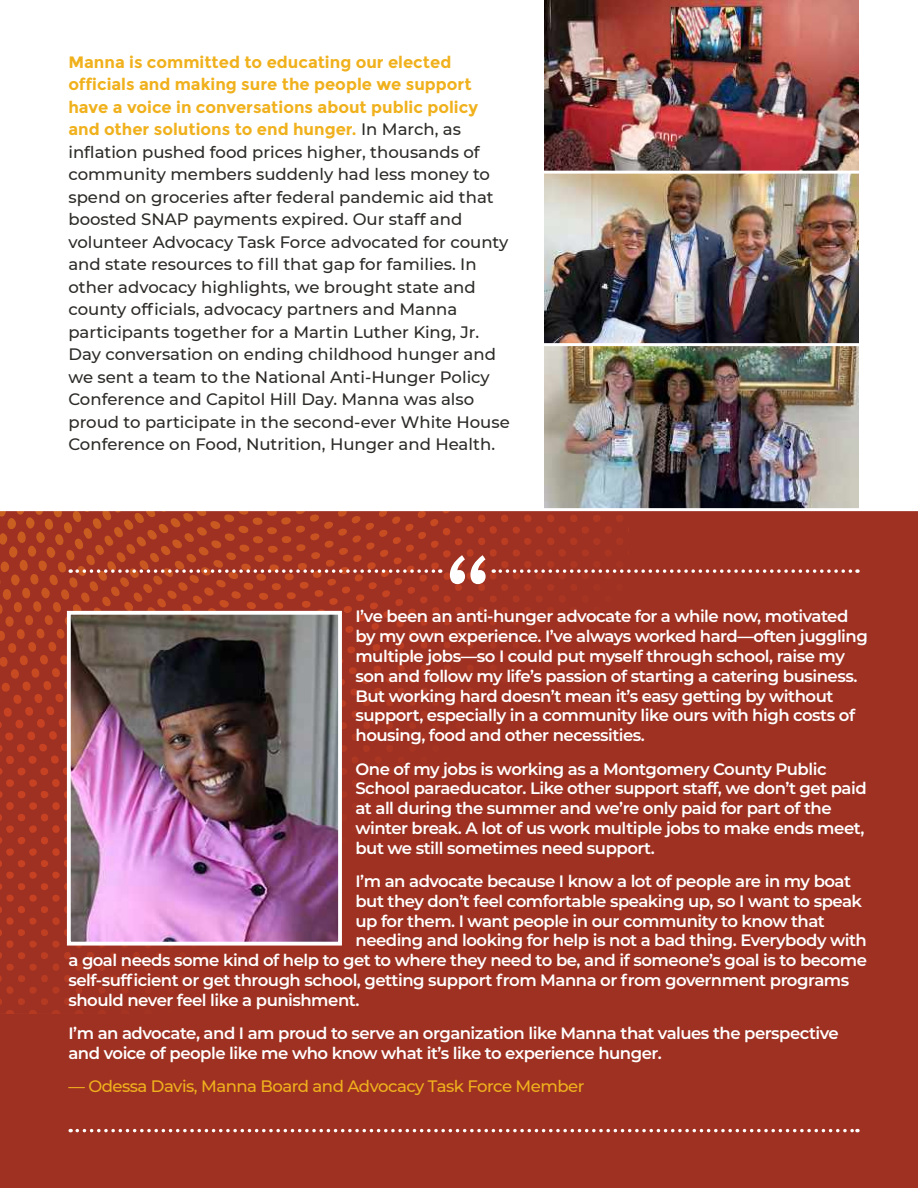
<style>
.page{position:relative;width:918px;height:1188px;background:#fff}
.page>*{position:absolute;margin:0;border:0;box-sizing:border-box;transform-origin:0 0}
.t1{font:600 16.5px/19.8px "Montserrat";letter-spacing:-.03em;color:#fff}
.t2{font:500 16.5px/22.5px "Montserrat";color:#2c2b28}
.t3{font:500 16.5px "Montserrat";letter-spacing:-.03em;color:#f0b11d}
.s1{font-weight:700;color:#f0b11d}
</style>
<div class="page">
<img style="left:545px;top:0;width:314px;height:508px">
<div style="left:0;top:511px;width:918px;height:677px;background:#9e3122"></div>
<svg style="left:0;top:511px;width:628px;height:503px"></svg>
<svg style="left:450px;top:555px;width:36px;height:29px"></svg>
<svg style="left:77px;top:569px;width:364px;height:4px"></svg>
<svg style="left:500px;top:569px;width:358px;height:4px"></svg>
<img style="left:72px;top:616px;width:265px;height:325px">
<div style="left:67px;top:611px;width:275px;height:335px;border:4px solid #fff"></div>
<hr style="left:542px;top:171px;width:320px;height:3px;background:#fff">
<hr style="left:542px;top:343px;width:320px;height:3px;background:#fff">
<svg style="left:77px;top:1129px;width:781px;height:3px"></svg>
<p class="t2" style="left:68px;top:50px;width:443px"><span class="s1">Manna is committed to educating our elected officials and making sure the people we support have a voice in conversations about public policy and other solutions to end hunger.</span> In March, as inflation pushed food prices higher, thousands of community members suddenly had less money to spend on groceries after federal pandemic aid that boosted SNAP payments expired. Our staff and volunteer Advocacy Task Force advocated for county and state resources to fill that gap for families. In other advocacy highlights, we brought state and county officials, advocacy partners and Manna participants together for a Martin Luther King, Jr.<br>Day conversation on ending childhood hunger and we sent a team to the National Anti-Hunger Policy Conference and Capitol Hill Day. Manna was also proud to participate in the second-ever White House Conference on Food, Nutrition, Hunger and Health.</p>
<p class="t1" style="left:355px;top:606px;width:514px">I’ve been an anti-hunger advocate for a while now, motivated by my own experience. I’ve always worked hard—often juggling multiple jobs—so I could put myself through school, raise my son and follow my life’s passion of starting a catering business.<br>But working hard doesn’t mean it’s easy getting by without support, especially in a community like ours with high costs of housing, food and other necessities.</p>
<p class="t1" style="left:355px;top:758px;width:513px">One of my jobs is working as a Montgomery County Public School paraeducator. Like other support staff, we don’t get paid at all during the summer and we’re only paid for part of the winter break. A lot of us work multiple jobs to make ends meet, but we still sometimes need support.</p>
<p class="t1" style="left:355px;top:871px;width:497px">I’m an advocate because I know a lot of people are in my boat</p>
<p class="t1" style="left:355px;top:890px;width:508px">but they don’t feel comfortable speaking up, so I want to speak</p>
<p class="t1" style="left:355px;top:910px;width:471px">up for them. I want people in our community to know that</p>
<p class="t1" style="left:355px;top:930px;width:513px">needing and looking for help is not a bad thing. Everybody with</p>
<p class="t1" style="left:68px;top:950px;width:800px">a goal needs some kind of help to get to where they need to be, and if someone’s goal is to become</p>
<p class="t1" style="left:68px;top:970px;width:782px">self-sufficient or get through school, getting support from Manna or from government programs</p>
<p class="t1" style="left:68px;top:989px;width:293px">should never feel like a punishment.</p>
<p class="t1" style="left:68px;top:1023px;width:772px">I’m an advocate, and I am proud to serve an organization like Manna that values the perspective and voice of people like me who know what it’s like to experience hunger.</p>
<p class="t3" style="left:68px;top:1075px;width:518px">— Odessa Davis, Manna Board and Advocacy Task Force Member</p>
</div>
